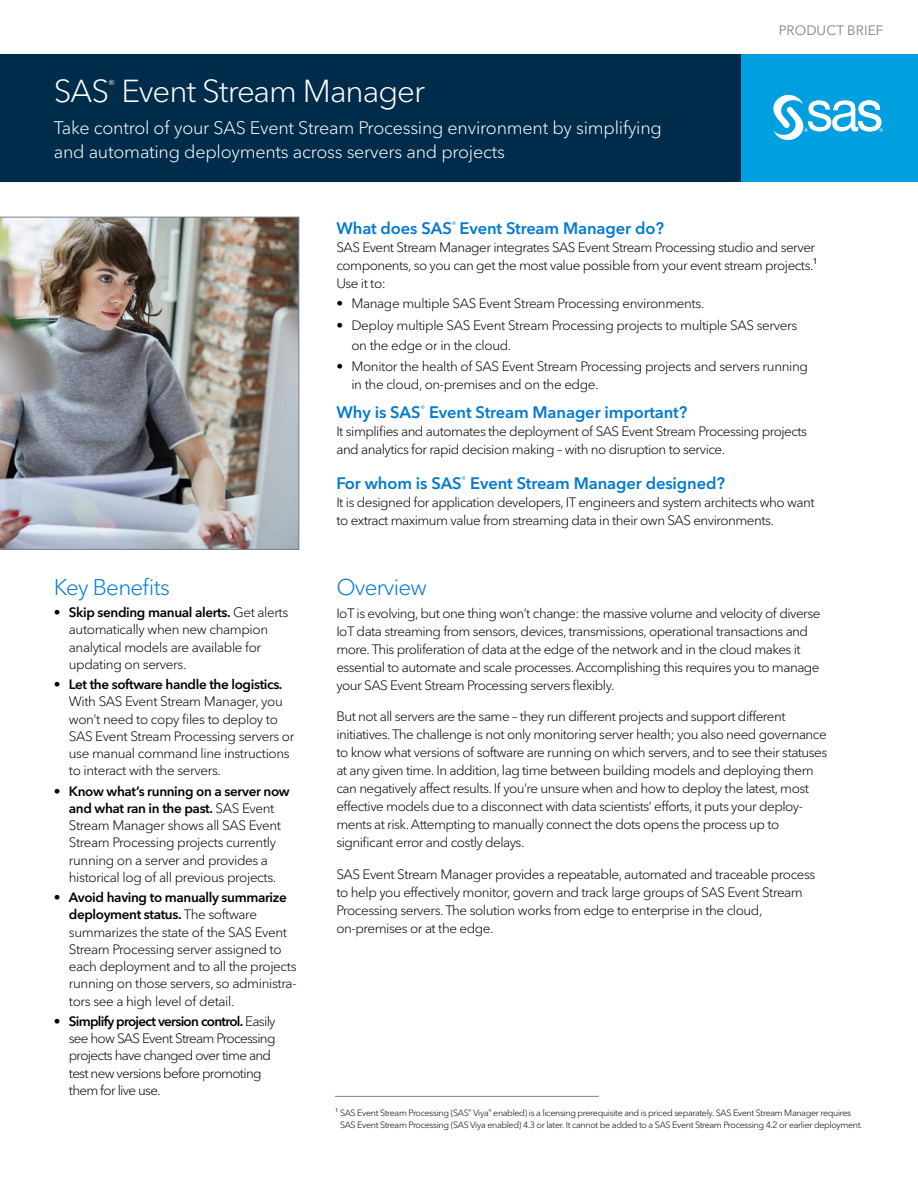
<style>
.page{position:relative;width:918px;height:1188px;background:#fff}
.page>*{position:absolute;margin:0;border:0;box-sizing:border-box;transform-origin:0 0}
.Headline_Title{font:300 31.5px "Avenir Next W1 G";letter-spacing:-.035em;color:#fff}
.Subhead-1_Cobalt_bas{font:300 22.5px "Avenir Next W1 G";letter-spacing:-.035em;color:#0079d1}
.Headline_Title-2{font:300 18px/24px "Avenir Next W1 G";letter-spacing:-.015em;color:#fff}
.Summary_Q_Head-Groun{font:600 16.5px "Avenir Next W1 G";letter-spacing:-.01em;color:#0079d1}
.Body{font:300 13.5px/17.2px "Avenir Next W1 G";letter-spacing:-.035em;color:#000}
.Body_before_bullet{font:300 13.5px/18px "Avenir Next W1 G";letter-spacing:-.04em;color:#000}
.Body-2{font:300 13.5px/17.2px "Avenir Next W1 G";letter-spacing:-.055em;color:#000}
.Collateral_Identifie{font:13.5px "Avenir Next W1 G";letter-spacing:.01em;color:#828181}
.Headline_Title-3{font:300 11.4px "Avenir Next W1 G";color:#fff}
.Footnote{font:300 9px/12px "Avenir Next W1 G";letter-spacing:-.04em;color:#000}
.s1{font-weight:600}
</style>
<div class="page">
<div style="left:0;top:54px;width:918px;height:128px;background:#002c4b"></div>
<div style="left:741px;top:54px;width:177px;height:128px;background:#009fe0"></div>
<svg style="left:773px;top:95px;width:110px;height:45px"></svg>
<img style="left:0;top:217px;width:299px;height:333px">
<hr style="left:335px;top:1096px;width:264px;height:1px;background:#828181">
<p class="Headline_Title" style="left:54px;top:72px;width:373px">SAS Event Stream Manager</p>
<p class="Headline_Title-3" style="left:108px;top:77px;width:8px">®</p>
<p class="Headline_Title-2" style="left:54px;top:115px;width:610px">Take control of your SAS Event Stream Processing environment by simplifying and automating deployments across servers and projects</p>
<p class="Collateral_Identifie" style="left:779px;top:22px;width:106px">PRODUCT BRIEF</p>
<p class="Subhead-1_Cobalt_bas" style="left:54px;top:574px;width:118px">Key Benefits</p>
<p class="Body" style="left:69px;top:604px;width:221px;text-indent:-15px"><span class="s1">• Skip sending manual alerts.</span> Get alerts automatically when new champion analytical models are available for updating on servers.</p>
<p class="Body" style="left:69px;top:676px;width:227px;text-indent:-15px"><span class="s1">• Let the software handle the logistics.<br></span>With SAS Event Stream Manager, you won’t need to copy files to deploy to SAS Event Stream Processing servers or use manual command line instructions to interact with the servers.</p>
<p class="Body" style="left:54px;top:782px;width:238px;text-align:center"><span class="s1">• Know what’s running on a server now and what ran in the past.</span> SAS Event Stream Manager shows all SAS Event Stream Processing projects currently running on a server and provides a historical log of all previous projects.</p>
<p class="Body" style="left:69px;top:889px;width:229px;text-indent:-15px"><span class="s1">• Avoid having to manually summarize deployment status.</span> The software summarizes the state of the SAS Event Stream Processing server assigned to each deployment and to all the projects running on those servers, so administra&shy;tors see a high level of detail.</p>
<p class="Body-2" style="left:69px;top:1012px;width:208px;text-indent:-15px"><span class="s1">• Simplify project version control.</span> Easily see how SAS Event Stream Processing projects have changed over time and test new versions before promoting them for live use.</p>
<p class="Summary_Q_Head-Groun" style="left:336px;top:218px;width:329px">What does SAS<sup>®</sup> Event Stream Manager do?</p>
<p class="Body_before_bullet" style="left:336px;top:238px;width:483px">SAS Event Stream Manager integrates SAS Event Stream Processing studio and server components, so you can get the most value possible from your event stream projects.¹<br>Use it to:</p>
<p class="Body" style="left:336px;top:295px;width:370px">• Manage multiple SAS Event Stream Processing environments.</p>
<p class="Body" style="left:351px;top:316px;width:447px;line-height:19.5px;text-indent:-15px">• Deploy multiple SAS Event Stream Processing projects to multiple SAS servers on the edge or in the cloud.</p>
<p class="Body" style="left:351px;top:357px;width:458px;line-height:18px;text-indent:-15px">• Monitor the health of SAS Event Stream Processing projects and servers running in the cloud, on-premises and on the edge.</p>
<p class="Summary_Q_Head-Groun" style="left:336px;top:402px;width:352px">Why is SAS<sup>®</sup> Event Stream Manager important?</p>
<p class="Body" style="left:336px;top:422px;width:472px;line-height:18px">It simplifies and automates the deployment of SAS Event Stream Processing projects and analytics for rapid decision making – with no disruption to service.</p>
<p class="Summary_Q_Head-Groun" style="left:336px;top:473px;width:390px">For whom is SAS<sup>®</sup> Event Stream Manager designed?</p>
<p class="Body" style="left:336px;top:493px;width:480px;line-height:18px">It is designed for application developers, IT engineers and system architects who want to extract maximum value from streaming data in their own SAS environments.</p>
<p class="Subhead-1_Cobalt_bas" style="left:336px;top:574px;width:92px">Overview</p>
<p class="Body" style="left:336px;top:604px;width:486px;line-height:18px">IoT is evolving, but one thing won’t change: the massive volume and velocity of diverse IoT data streaming from sensors, devices, transmissions, operational transactions and more. This proliferation of data at the edge of the network and in the cloud makes it essential to automate and scale processes. Accomplishing this requires you to manage your SAS Event Stream Processing servers flexibly.</p>
<p class="Body" style="left:336px;top:708px;width:492px;line-height:18px">But not all servers are the same – they run different projects and support different initiatives. The challenge is not only monitoring server health; you also need governance to know what versions of software are running on which servers, and to see their statuses at any given time. In addition, lag time between building models and deploying them can negatively affect results. If you’re unsure when and how to deploy the latest, most effective models due to a disconnect with data scientists’ efforts, it puts your deploy&shy;ments at risk. Attempting to manually connect the dots opens the process up to significant error and costly delays.</p>
<p class="Body" style="left:336px;top:865px;width:481px;line-height:18px">SAS Event Stream Manager provides a repeatable, automated and traceable process to help you effectively monitor, govern and track large groups of SAS Event Stream Processing servers. The solution works from edge to enterprise in the cloud, on-premises or at the edge.</p>
<p class="Footnote" style="left:340px;top:1107px;width:524px;text-indent:-5px">¹ SAS Event Stream Processing (SAS<sup>®</sup> Viya<sup>®</sup> enabled) is a licensing prerequisite and is priced separately. SAS Event Stream Manager requires<br>SAS Event Stream Processing (SAS Viya enabled) 4.3 or later. It cannot be added to a SAS Event Stream Processing 4.2 or earlier deployment.</p>
</div>
